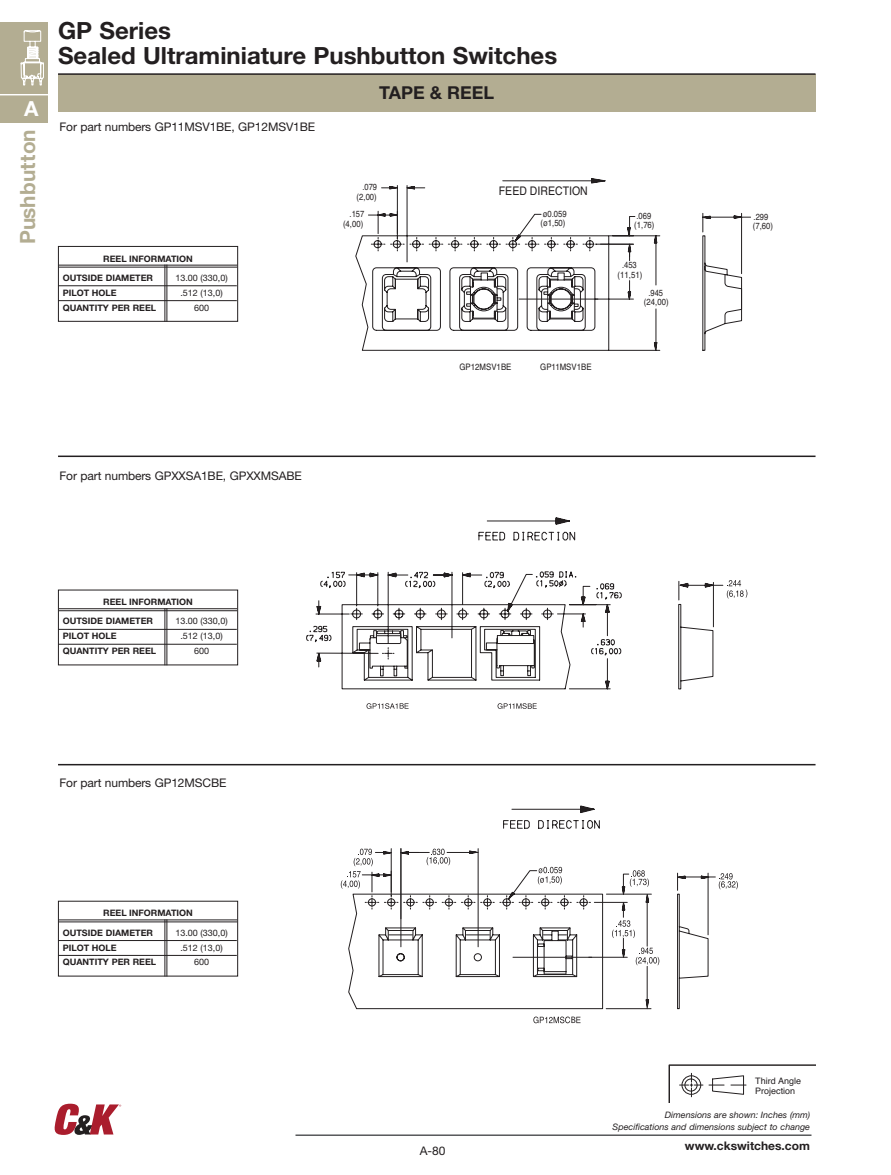
<style>
.page{position:relative;width:891px;height:1175px;background:#fff}
.page>*{position:absolute;margin:0;border:0;box-sizing:border-box;transform-origin:0 0}
.t1{font:700 23.7px/25.2px "Helvetica Neue LT Std";color:#231f20}
.t2{font:700 21px "Helvetica Neue";color:#b3ad92}
.t3{font:700 20.7px "Helvetica Neue";color:#fff}
.t4{font:700 17.85px "Helvetica Neue LT Std";color:#231f20}
.t5{font:11.85px "Helvetica Neue LT Std";letter-spacing:-.01em;color:#231f20}
.t6{font:700 11.85px "Helvetica Neue LT Std";color:#231f20}
.t7{font:11.85px "Helvetica";color:#231f20;scale:.89 1}
.t8{font:9.45px "Myriad";color:#231f20}
.t9{font:700 8.85px/19.2px "Helvetica Neue LT Std";color:#231f20}
.t10{font:8.85px "Helvetica Neue LT Std";color:#231f20}
.t11{font:italic 8.85px/11.9px "Helvetica Neue LT Std";color:#231f20;text-align:right}
.t12{font:8.85px/9.6px "Helvetica";color:#231f20;scale:.85 1}
.t13{font:8.85px "Helvetica";color:#231f20;scale:.88 1}
.t14{font:8.85px/10.6px "Helvetica";color:#231f20}
.t15{font:8.85px/9.6px "Helvetica";color:#231f20;scale:.87 1}
</style>
<div class="page">
<hr style="left:296px;top:1134px;width:516px;height:1px;background:#57585a">
<div style="left:0;top:22px;width:47px;height:100px;background:#b3ad92"></div>
<hr style="left:0;top:94px;width:47px;height:1px;background:#fff">
<svg style="left:20px;top:30px;width:24px;height:56px"></svg>
<svg style="left:55px;top:1103px;width:66px;height:31px"></svg>
<div style="left:58px;top:74px;width:758px;height:37px;background:#b3ad92"></div>
<svg style="left:355px;top:185px;width:53px;height:166px"></svg>
<svg style="left:373px;top:186px;width:373px;height:165px"></svg>
<svg style="left:306px;top:517px;width:418px;height:173px"></svg>
<svg style="left:367px;top:703px;width:42px;height:6px"></svg>
<svg style="left:498px;top:703px;width:39px;height:6px"></svg>
<svg style="left:727px;top:580px;width:20px;height:18px"></svg>
<svg style="left:678px;top:581px;width:36px;height:108px"></svg>
<hr style="left:58px;top:455px;width:758px;height:2px;background:#231f20">
<svg style="left:533px;top:1016px;width:37px;height:7px"></svg>
<svg style="left:576px;top:1016px;width:5px;height:7px"></svg>
<svg style="left:713px;top:873px;width:25px;height:16px"></svg>
<svg style="left:348px;top:850px;width:365px;height:160px"></svg>
<svg style="left:503px;top:805px;width:97px;height:24px"></svg>
<hr style="left:58px;top:764px;width:758px;height:1px;background:#231f20">
<svg style="left:669px;top:1064px;width:147px;height:38px"></svg>
<hr style="left:58px;top:73px;width:758px;height:2px;background:#231f20">
<hr style="left:59px;top:265px;width:178px;height:1px;background:#231f20">
<hr style="left:59px;top:267px;width:178px;height:1px;background:#231f20">
<div style="left:58px;top:246px;width:180px;height:76px;border:1px solid #231f20"></div>
<hr style="left:166px;top:264px;width:1px;height:58px;background:#231f20">
<hr style="left:164px;top:264px;width:1px;height:58px;background:#231f20">
<hr style="left:58px;top:285px;width:179px;height:1px;background:#231f20">
<hr style="left:58px;top:300px;width:179px;height:1px;background:#231f20">
<hr style="left:59px;top:608px;width:178px;height:1px;background:#231f20">
<hr style="left:59px;top:610px;width:178px;height:1px;background:#231f20">
<div style="left:58px;top:589px;width:180px;height:76px;border:1px solid #231f20"></div>
<hr style="left:166px;top:608px;width:1px;height:57px;background:#231f20">
<hr style="left:164px;top:608px;width:1px;height:57px;background:#231f20">
<hr style="left:58px;top:629px;width:179px;height:1px;background:#231f20">
<hr style="left:58px;top:644px;width:179px;height:1px;background:#231f20">
<hr style="left:59px;top:919px;width:178px;height:1px;background:#231f20">
<hr style="left:59px;top:921px;width:178px;height:1px;background:#231f20">
<hr style="left:166px;top:919px;width:1px;height:57px;background:#231f20">
<hr style="left:164px;top:919px;width:1px;height:57px;background:#231f20">
<hr style="left:58px;top:940px;width:179px;height:1px;background:#231f20">
<hr style="left:58px;top:955px;width:179px;height:1px;background:#231f20">
<h3 class="t3" style="left:24px;top:96px;width:16px">A</h3>
<h2 class="t2" style="left:15px;top:244px;width:116px;rotate:-90deg">Pushbutton</h2>
<h1 class="t1" style="left:58px;top:18px;width:501px">GP Series<br>Sealed Ultraminiature Pushbutton Switches</h1>
<h3 class="t5" style="left:60px;top:120px;width:257px">For part numbers GP11MSV1BE, GP12MSV1BE</h3>
<p class="t9" style="left:63px;top:249px;width:132px;text-indent:40px">REEL INFORMATION<br>OUTSIDE DIAMETER</p>
<p class="t10" style="left:175px;top:272px;width:54px">13.00 (330,0)</p>
<p class="t9" style="left:63px;top:283px;width:55px">PILOT HOLE</p>
<p class="t10" style="left:180px;top:287px;width:44px">.512 (13,0)</p>
<p class="t9" style="left:63px;top:298px;width:95px">QUANTITY PER REEL</p>
<p class="t10" style="left:194px;top:302px;width:17px">600</p>
<h3 class="t4" style="left:379px;top:82px;width:116px">TAPE &amp; REEL</h3>
<p class="t12" style="left:357px;top:182px;width:26px;text-align:right">.079 (2,00)</p>
<p class="t12" style="left:343px;top:209px;width:27px;text-align:right">.157 (4,00)</p>
<h3 class="t7" style="left:499px;top:184px;width:102px">FEED DIRECTION</h3>
<p class="t15" style="left:541px;top:209px;width:32px">ø0.059 (ø1,50)</p>
<p class="t12" style="left:634px;top:211px;width:25px">.069 (1,76)</p>
<p class="t12" style="left:618px;top:260px;width:30px;text-align:center">.453 (11,51)</p>
<p class="t12" style="left:644px;top:287px;width:30px;text-align:center">.945 (24,00)</p>
<p class="t13" style="left:460px;top:362px;width:61px">GP12MSV1BE</p>
<p class="t13" style="left:540px;top:362px;width:60px">GP11MSV1BE</p>
<h3 class="t5" style="left:60px;top:468px;width:244px">For part numbers GPXXSA1BE, GPXXMSABE</h3>
<p class="t9" style="left:63px;top:592px;width:132px;text-indent:40px">REEL INFORMATION<br>OUTSIDE DIAMETER</p>
<p class="t10" style="left:175px;top:616px;width:54px">13.00 (330,0)</p>
<p class="t9" style="left:63px;top:626px;width:55px">PILOT HOLE</p>
<p class="t10" style="left:180px;top:631px;width:44px">.512 (13,0)</p>
<p class="t9" style="left:63px;top:641px;width:95px">QUANTITY PER REEL</p>
<p class="t10" style="left:194px;top:646px;width:17px">600</p>
<p class="t12" style="left:753px;top:212px;width:25px">.299 (7,60)</p>
<h3 class="t5" style="left:60px;top:775px;width:168px">For part numbers GP12MSCBE</h3>
<p class="t9" style="left:63px;top:903px;width:132px;text-indent:40px">REEL INFORMATION<br>OUTSIDE DIAMETER</p>
<p class="t10" style="left:175px;top:927px;width:54px">13.00 (330,0)</p>
<p class="t9" style="left:63px;top:937px;width:55px">PILOT HOLE</p>
<p class="t10" style="left:180px;top:942px;width:44px">.512 (13,0)</p>
<p class="t9" style="left:63px;top:952px;width:95px">QUANTITY PER REEL</p>
<p class="t10" style="left:194px;top:957px;width:17px">600</p>
<h3 class="t5" style="left:420px;top:1143px;width:27px">A-80</h3>
<p class="t8" style="left:571px;top:1015px;width:7px">B</p>
<p class="t14" style="left:755px;top:1075px;width:47px">Third Angle<br>Projection</p>
<p class="t11" style="left:613px;top:1108px;width:199px">Dimensions are shown: Inches (mm)<br>Specifications and dimensions subject to change</p>
<h3 class="t6" style="left:685px;top:1138px;width:127px">www.ckswitches.com</h3>
</div>
